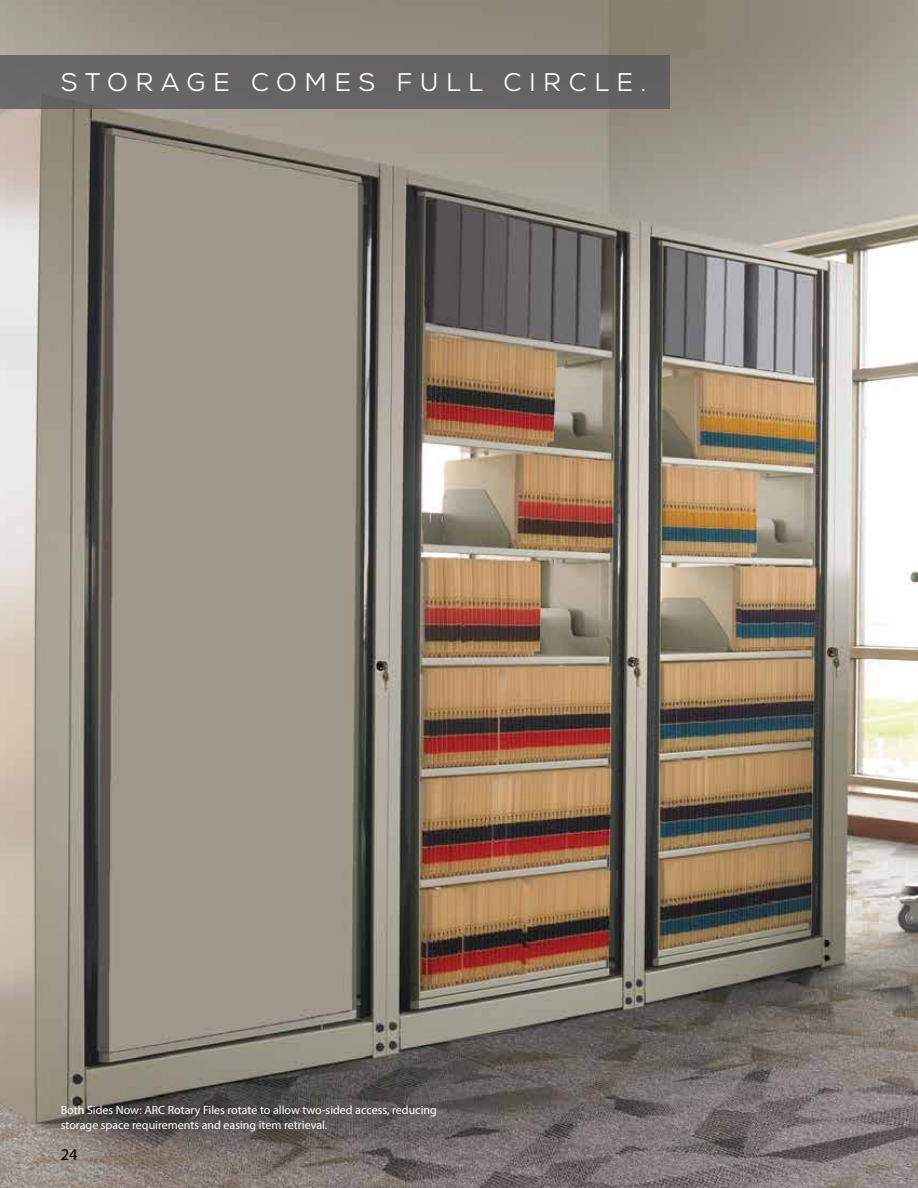
<style>
.page{position:relative;width:918px;height:1188px;background:#fff}
.page>*{position:absolute;margin:0;border:0;box-sizing:border-box;transform-origin:0 0}
.t1{font:25.5px "Nexa";letter-spacing:.295em;color:#fff}
.t2{font:16.5px "Myriad Pro";color:#000}
.t3{font:12px/15px "Myriad Pro";color:#fff}
</style>
<div class="page">
<img style="left:0;top:0;width:918px;height:1188px">
<div style="left:0;top:55px;width:670px;height:54px;background:#656464"></div>
<h1 class="t1" style="left:61px;top:66px;width:587px">STORAGE COMES FULL CIRCLE.</h1>
<p class="t3" style="left:61px;top:1102px;width:378px">Both Sides Now: ARC Rotary Files rotate to allow two-sided access, reducing storage space requirements and easing item retrieval.</p>
<h2 class="t2" style="left:61px;top:1145px;width:18px">24</h2>
</div>
